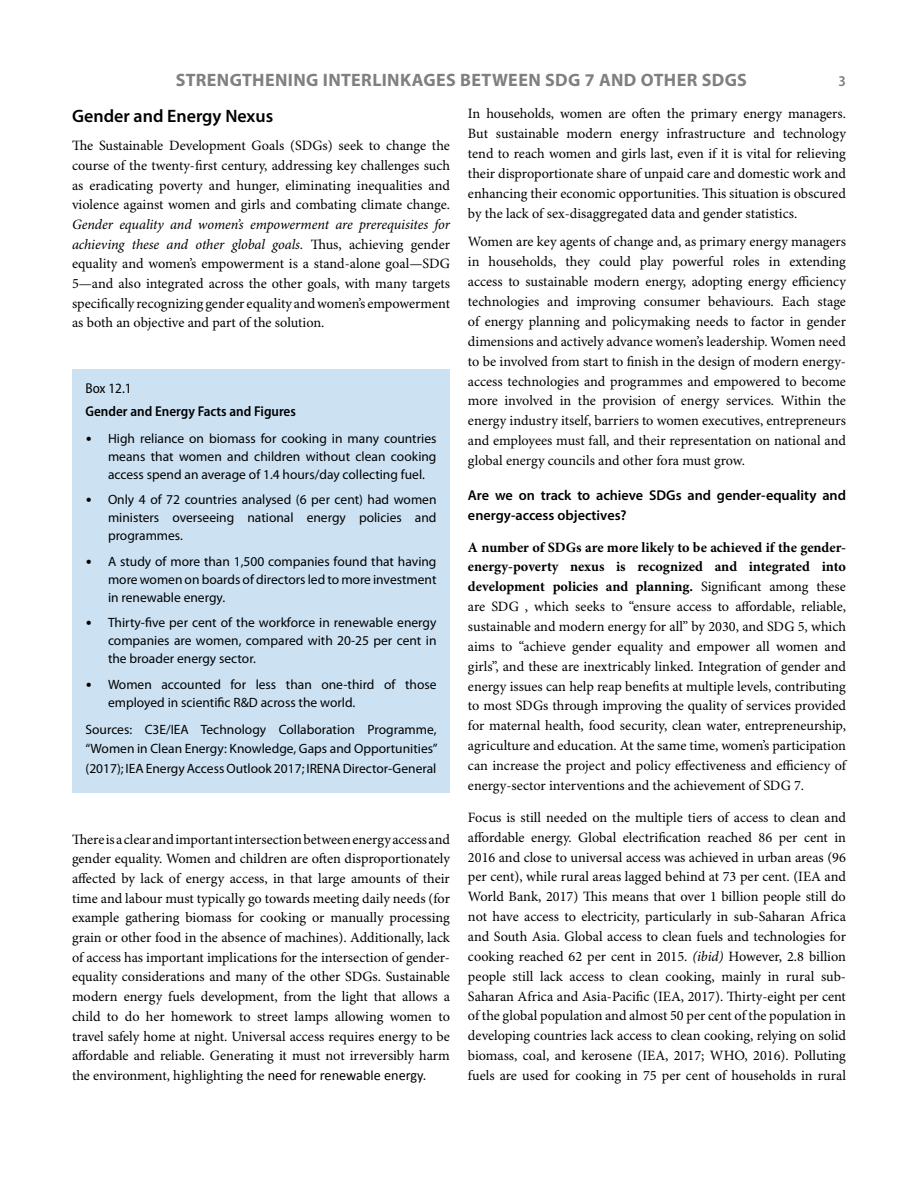
<style>
.page{position:relative;width:918px;height:1188px;background:#fff}
.page>*{position:absolute;margin:0;border:0;box-sizing:border-box;transform-origin:0 0}
.t1{font:700 18px "Myriad Pro";letter-spacing:.02em;color:#808080}
.t2{font:600 18px "Myriad Pro";color:#000}
.t3{font:600 semi-condensed 15px "Myriad Pro";color:#808080}
.t4{font:14.25px/19.8px "Minion Pro";letter-spacing:-.005em;color:#000;text-align:justify}
.t5{font:600 14.25px/19.8px "Myriad Pro";color:#000}
.t6{font:600 semi-condensed 14.25px "Myriad Pro";color:#000}
.t7{font:semi-condensed 14.25px "Myriad Pro";color:#000}
.t8{font:13.5px/18px "Myriad Pro";color:#000;text-align:justify}
.s1{font-style:italic}
.s2{font-weight:700}
.s3{font-family:"Calibri"}
</style>
<div class="page">
<div style="left:72px;top:369px;width:378px;height:424px;background:#cce2f3"></div>
<p class="t1" style="left:176px;top:68px;width:573px">STRENGTHENING INTERLINKAGES BETWEEN SDG 7 AND OTHER SDGS</p>
<p class="t3" style="left:839px;top:72px;width:9px">3</p>
<p class="t2" style="left:72px;top:104px;width:203px">Gender and Energy Nexus</p>
<p class="t4" style="left:72px;top:136px;width:380px">The Sustainable Development Goals (SDGs) seek to change the course of the twenty-first century, addressing key challenges such as eradicating poverty and hunger, eliminating inequalities and violence against women and girls and combating climate change.</p>
<p class="t4" style="left:72px;top:215px;width:380px"><span class="s1">Gender equality and women’s empowerment are prerequisites for achieving these and other global goals.</span> Thus, achieving gender equality and women’s empowerment is a stand-alone goal—SDG 5—and also integrated across the other goals, with many targets specifically recognizing gender equality and women’s empowerment as both an objective and part of the solution.</p>
<p class="t4" style="left:468px;top:104px;width:380px">In households, women are often the primary energy managers.<br>But sustainable modern energy infrastructure and technology tend to reach women and girls last, even if it is vital for relieving their disproportionate share of unpaid care and domestic work and enhancing their economic opportunities. This situation is obscured by the lack of sex-disaggregated data and gender statistics.</p>
<p class="t4" style="left:468px;top:233px;width:380px">Women are key agents of change and, as primary energy managers in households, they could play powerful roles in extending access to sustainable modern energy, adopting energy efficiency technologies and improving consumer behaviours. Each stage of energy planning and policymaking needs to factor in gender dimensions and actively advance women’s leadership. Women need to be involved from start to finish in the design of modern energy&shy;access technologies and programmes and empowered to become more involved in the provision of energy services. Within the energy industry itself, barriers to women executives, entrepreneurs and employees must fall, and their representation on national and global energy councils and other fora must grow.</p>
<p class="t5" style="left:468px;top:485px;width:380px">Are we on track to achieve SDGs and gender-equality and energy-access objectives?</p>
<p class="t4" style="left:468px;top:538px;width:380px"><span class="s2">A number of SDGs are more likely to be achieved if the gender&shy;energy-poverty nexus is recognized and integrated into development policies and planning.</span> Significant among these are SDG , which seeks to “ensure access to affordable, reliable, sustainable and modern energy for all” by 2030, and SDG 5, which aims to “achieve gender equality and empower all women and girls”, and these are inextricably linked. Integration of gender and energy issues can help reap benefits at multiple levels, contributing to most SDGs through improving the quality of services provided for maternal health, food security, clean water, entrepreneurship, agriculture and education. At the same time, women’s participation can increase the project and policy effectiveness and efficiency of energy-sector interventions and the achievement of SDG 7.</p>
<p class="t4" style="left:468px;top:808px;width:380px">Focus is still needed on the multiple tiers of access to clean and affordable energy. Global electrification reached 86 per cent in 2016 and close to universal access was achieved in urban areas (96 per cent), while rural areas lagged behind at 73 per cent. (IEA and World Bank, 2017) This means that over 1 billion people still do not have access to electricity, particularly in sub-Saharan Africa and South Asia. Global access to clean fuels and technologies for cooking reached 62 per cent in 2015. <span class="s1">(ibid)</span> However, 2.8 billion people still lack access to clean cooking, mainly in rural sub-Saharan Africa and Asia-Pacific (IEA, 2017). Thirty-eight per cent of the global population and almost 50 per cent of the population in developing countries lack access to clean cooking, relying on solid biomass, coal, and kerosene (IEA, 2017; WHO, 2016). Polluting fuels are used for cooking in 75 per cent of households in rural</p>
<p class="t7" style="left:86px;top:381px;width:48px">Box 12.1</p>
<p class="t6" style="left:86px;top:403px;width:212px">Gender and Energy Facts and Figures</p>
<p class="t8" style="left:108px;top:429px;width:330px;text-indent:-23px"><span class="s3">•</span> High reliance on biomass for cooking in many countries means that women and children without clean cooking access spend an average of 1.4 hours/day collecting fuel.</p>
<p class="t8" style="left:108px;top:490px;width:330px;text-indent:-23px"><span class="s3">•</span> Only 4 of 72 countries analysed (6 per cent) had women ministers overseeing national energy policies and programmes.</p>
<p class="t8" style="left:108px;top:552px;width:330px;text-indent:-23px"><span class="s3">•</span> A study of more than 1,500 companies found that having more women on boards of directors led to more investment in renewable energy.</p>
<p class="t8" style="left:108px;top:613px;width:330px;text-indent:-23px"><span class="s3">•</span> Thirty-five per cent of the workforce in renewable energy companies are women, compared with 20-25 per cent in the broader energy sector.</p>
<p class="t8" style="left:108px;top:675px;width:330px;text-indent:-23px"><span class="s3">•</span> Women accounted for less than one-third of those employed in scientific R&amp;D across the world.</p>
<p class="t8" style="left:86px;top:719px;width:354px;line-height:19.5px">Sources: C3E/IEA Technology Collaboration Programme, “Women in Clean Energy: Knowledge, Gaps and Opportunities” (2017); IEA Energy Access Outlook 2017; IRENA Director-General</p>
<p class="t4" style="left:72px;top:830px;width:380px">There is a clear and important intersection between energy access and gender equality. Women and children are often disproportionately affected by lack of energy access, in that large amounts of their time and labour must typically go towards meeting daily needs (for example gathering biomass for cooking or manually processing grain or other food in the absence of machines). Additionally, lack of access has important implications for the intersection of gender&shy;equality considerations and many of the other SDGs. Sustainable modern energy fuels development, from the light that allows a child to do her homework to street lamps allowing women to travel safely home at night. Universal access requires energy to be affordable and reliable. Generating it must not irreversibly harm the environment, highlighting the <span class="s3">need for renewable energy.</span></p>
</div>
